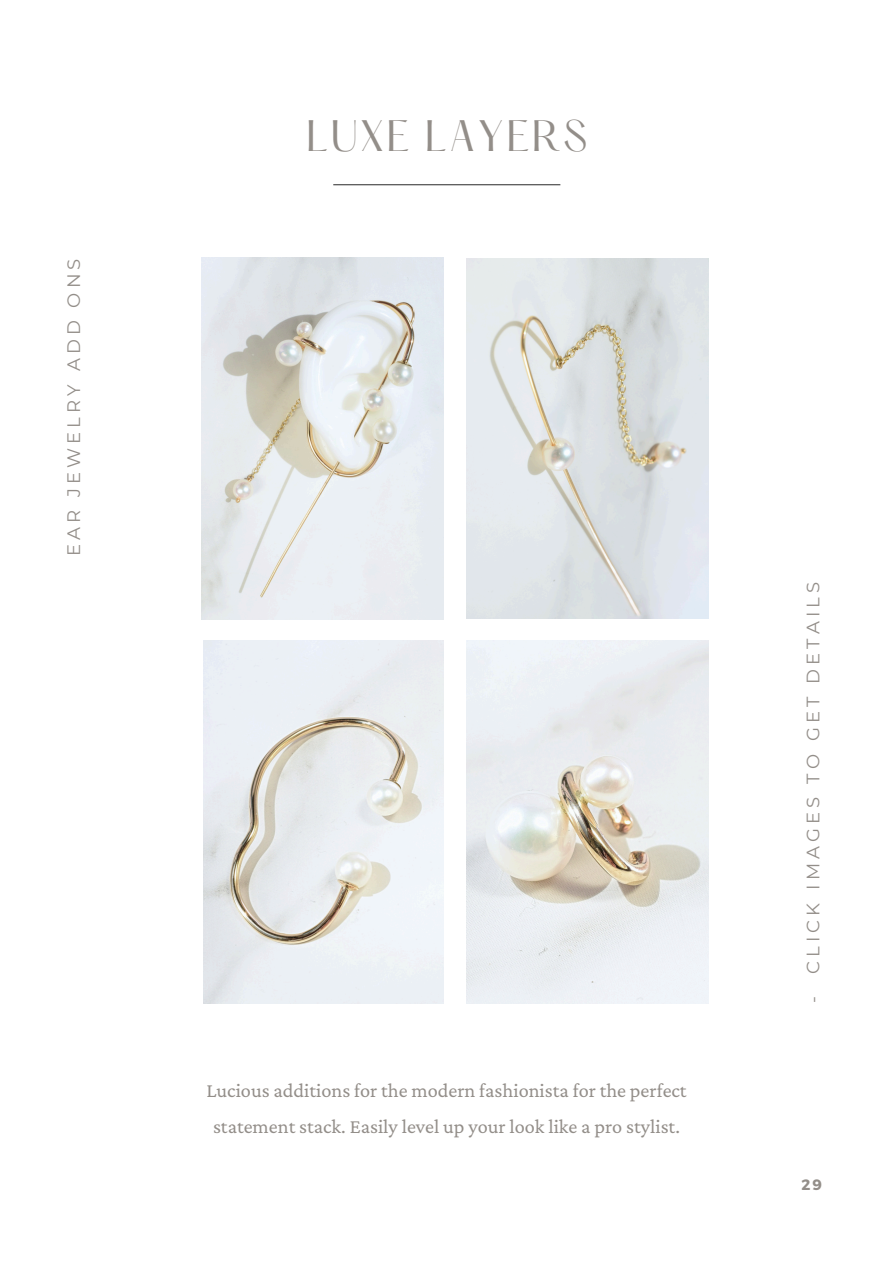
<style>
.page{position:relative;width:894px;height:1264px;background:#fff}
.page>*{position:absolute;margin:0;border:0;box-sizing:border-box;transform-origin:0 0}
.t1{font:38.55px "Hatton";letter-spacing:.06em;color:#938e89}
.t2{font:20.25px/36px "Crimson Pro";color:#938e89;text-align:center}
.t3{font:18px "Montserrat";letter-spacing:.23em;color:#938e89}
.t4{font:700 15px "Montserrat";color:#938e89}
</style>
<div class="page">
<hr style="left:333px;top:184px;width:227px;height:1px;background:#404040">
<img style="left:466px;top:640px;width:242px;height:363px">
<img style="left:202px;top:258px;width:241px;height:361px">
<img style="left:466px;top:258px;width:242px;height:360px">
<img style="left:204px;top:640px;width:239px;height:363px">
<p class="t3" style="left:63px;top:556px;width:299px;rotate:-90deg">EAR JEWELRY ADD ONS</p>
<p class="t1" style="left:306px;top:118px;width:283px">LUXE LAYERS</p>
<p class="t2" style="left:206px;top:1072px;width:481px">Lucious additions for the modern fashionista for the perfect statement stack. Easily level up your look like a pro stylist.</p>
<p class="t3" style="left:801px;top:1002px;width:422px;rotate:-90deg">- CLICK IMAGES TO GET DETAILS</p>
<h2 class="t4" style="left:801px;top:1174px;width:22px">29</h2>
</div>
